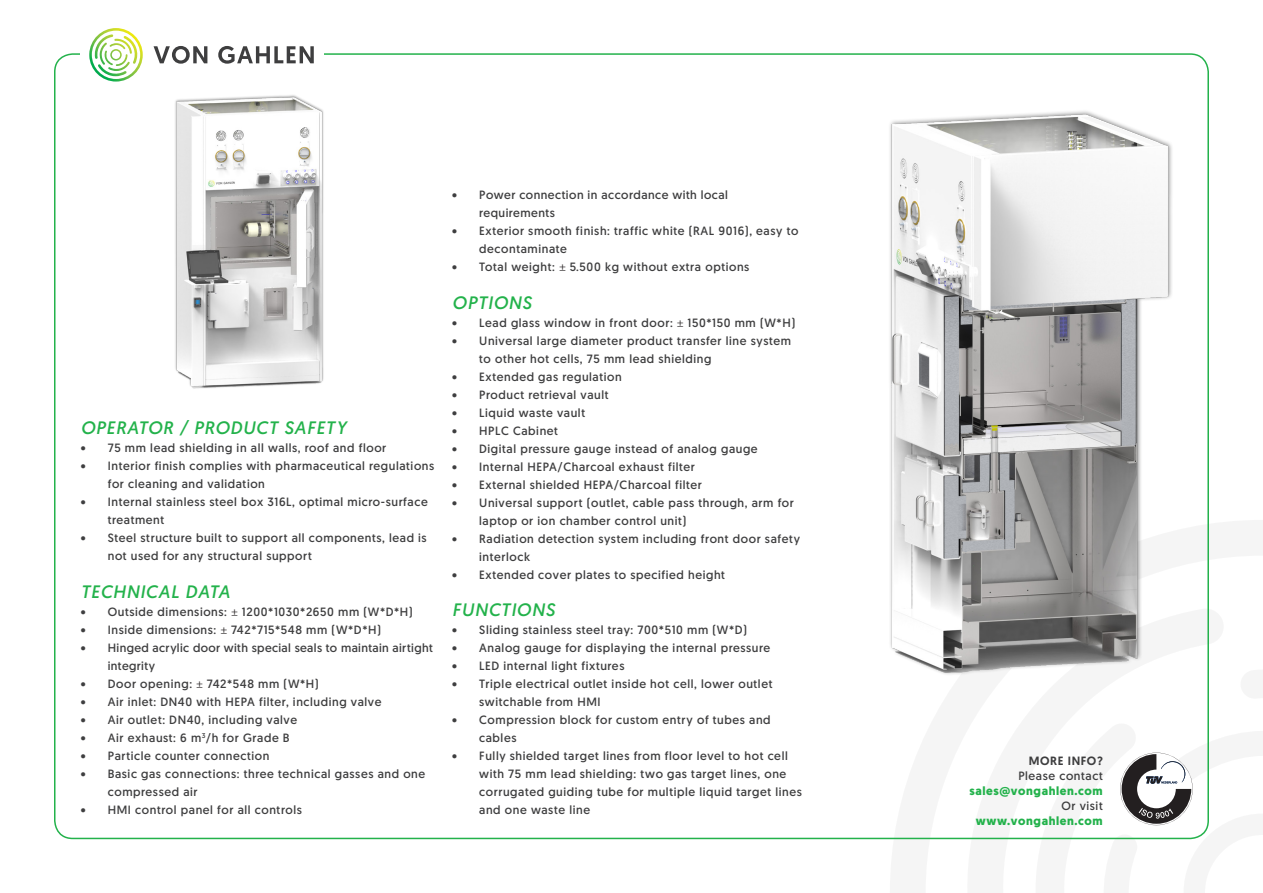
<style>
.page{position:relative;width:1263px;height:893px;background:#fff}
.page>*{position:absolute;margin:0;border:0;box-sizing:border-box;transform-origin:0 0}
.kop_opsomming{font:italic 18px "Geomanist";letter-spacing:.05em;color:#23b24b}
.t1{font:12px/18px "Geomanist";letter-spacing:.05em;color:#3e3e3f}
.t2{font:12px/18px "Geomanist";letter-spacing:.03em;color:#3e3e3f}
.t3{font:700 12px "Geomanist";letter-spacing:.05em;color:#23b24b}
.t4{font:500 12px "Geomanist";letter-spacing:.05em;color:#3e3e3f}
.s1{font-family:"Minion Pro";color:#231f20}
</style>
<div class="page">
<svg style="left:89px;top:28px;width:54px;height:54px"></svg>
<svg style="left:154px;top:46px;width:53px;height:18px"></svg>
<svg style="left:218px;top:46px;width:96px;height:18px"></svg>
<svg style="left:1031px;top:665px;width:178px;height:175px"></svg>
<img style="left:54px;top:82px;width:270px;height:326px">
<img style="left:890px;top:111px;width:297px;height:576px">
<p class="kop_opsomming" style="left:81px;top:416px;width:267px">OPERATOR / PRODUCT SAFETY</p>
<p class="t1" style="left:81px;top:439px;width:307px">• 75 mm lead shielding in all walls, roof and floor</p>
<p class="t1" style="left:108px;top:457px;width:328px;text-indent:-27px">• Interior finish complies with pharmaceutical regulations for cleaning and validation</p>
<p class="t1" style="left:108px;top:493px;width:321px;text-indent:-27px">• Internal stainless steel box 316L, optimal micro-surface treatment</p>
<p class="t1" style="left:108px;top:529px;width:320px;text-indent:-27px">• Steel structure built to support all components, lead is not used for any structural support</p>
<p class="kop_opsomming" style="left:81px;top:580px;width:151px">TECHNICAL DATA</p>
<p class="t1" style="left:81px;top:603px;width:333px">• Outside dimensions: <span class="s1">±</span> 1200*1030*2650 mm (W*D*H)</p>
<p class="t1" style="left:81px;top:621px;width:302px">• Inside dimensions: <span class="s1">±</span> 742*715*548 mm (W*D*H)</p>
<p class="t2" style="left:108px;top:639px;width:326px;text-indent:-27px">• Hinged acrylic door with special seals to maintain airtight integrity</p>
<p class="t1" style="left:81px;top:675px;width:239px">• Door opening: <span class="s1">±</span> 742*548 mm (W*H)</p>
<p class="t1" style="left:81px;top:693px;width:302px">• Air inlet: DN40 with HEPA filter, including valve</p>
<p class="t1" style="left:81px;top:711px;width:218px">• Air outlet: DN40, including valve</p>
<p class="t1" style="left:81px;top:729px;width:210px">• Air exhaust: 6 m<sup>3</sup>/h for Grade B</p>
<p class="t1" style="left:81px;top:747px;width:190px">• Particle counter connection</p>
<p class="t1" style="left:108px;top:765px;width:319px;text-indent:-27px">• Basic gas connections: three technical gasses and one compressed air</p>
<p class="t1" style="left:81px;top:801px;width:223px">• HMI control panel for all controls</p>
<p class="t1" style="left:479px;top:186px;width:250px;text-indent:-27px">• Power connection in accordance with local requirements</p>
<p class="t1" style="left:479px;top:222px;width:321px;text-indent:-27px">• Exterior smooth finish: traffic white (RAL 9016), easy to decontaminate</p>
<p class="t1" style="left:452px;top:258px;width:299px">• Total weight: <span class="s1">±</span> 5.500 kg without extra options</p>
<p class="kop_opsomming" style="left:452px;top:291px;width:81px">OPTIONS</p>
<p class="t1" style="left:452px;top:313px;width:344px">• Lead glass window in front door: <span class="s1">±</span> 150*150 mm (W*H)</p>
<p class="t1" style="left:479px;top:331px;width:313px;text-indent:-27px">• Universal large diameter product transfer line system to other hot cells, 75 mm lead shielding</p>
<p class="t1" style="left:452px;top:367px;width:171px">• Extended gas regulation</p>
<p class="t1" style="left:452px;top:385px;width:158px">• Product retrieval vault</p>
<p class="t1" style="left:452px;top:403px;width:134px">• Liquid waste vault</p>
<p class="t1" style="left:452px;top:421px;width:107px">• HPLC Cabinet</p>
<p class="t1" style="left:452px;top:439px;width:307px">• Digital pressure gauge instead of analog gauge</p>
<p class="t1" style="left:452px;top:457px;width:244px">• Internal HEPA/Charcoal exhaust filter</p>
<p class="t1" style="left:452px;top:475px;width:251px">• External shielded HEPA/Charcoal filter</p>
<p class="t1" style="left:479px;top:493px;width:316px;text-indent:-27px">• Universal support (outlet, cable pass through, arm for laptop or ion chamber control unit)</p>
<p class="t1" style="left:479px;top:529px;width:322px;text-indent:-27px">• Radiation detection system including front door safety interlock</p>
<p class="t1" style="left:452px;top:565px;width:274px">• Extended cover plates to specified height</p>
<p class="kop_opsomming" style="left:452px;top:598px;width:104px">FUNCTIONS</p>
<p class="t1" style="left:452px;top:621px;width:296px">• Sliding stainless steel tray: 700*510 mm (W*D)</p>
<p class="t1" style="left:452px;top:639px;width:319px">• Analog gauge for displaying the internal pressure</p>
<p class="t1" style="left:452px;top:657px;width:174px">• LED internal light fixtures</p>
<p class="t1" style="left:479px;top:675px;width:295px;text-indent:-27px">• Triple electrical outlet inside hot cell, lower outlet switchable from HMI</p>
<p class="t1" style="left:479px;top:711px;width:293px;text-indent:-27px">• Compression block for custom entry of tubes and cables</p>
<p class="t1" style="left:479px;top:747px;width:324px;text-indent:-27px">• Fully shielded target lines from floor level to hot cell with 75 mm lead shielding: two gas target lines, one corrugated guiding tube for multiple liquid target lines and one waste line</p>
<p class="t4" style="left:1029px;top:753px;width:75px">MORE INFO?</p>
<p class="t1" style="left:1018px;top:767px;width:86px">Please contact</p>
<p class="t3" style="left:969px;top:783px;width:135px">sales@vongahlen.com</p>
<p class="t1" style="left:1061px;top:797px;width:43px">Or visit</p>
<p class="t3" style="left:976px;top:813px;width:128px">www.vongahlen.com</p>
</div>
